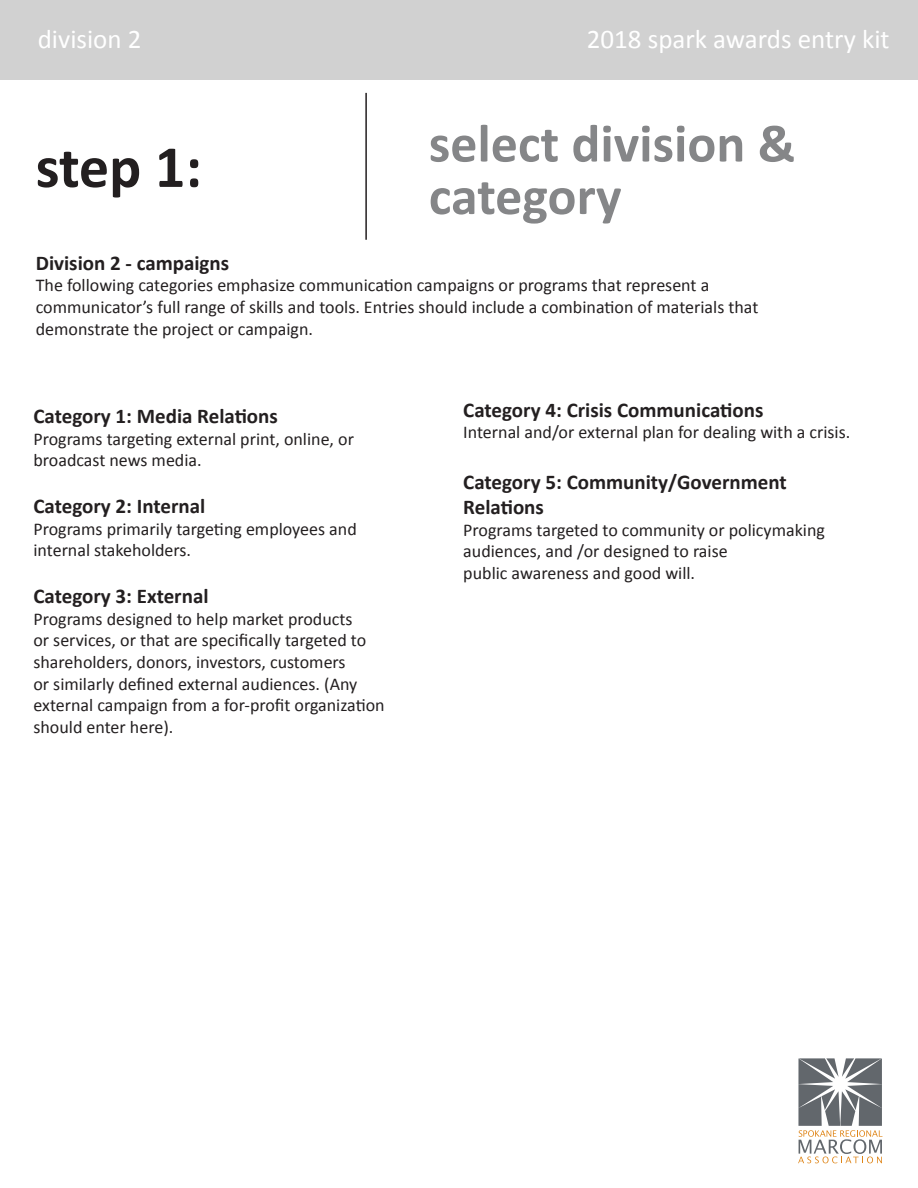
<style>
.page{position:relative;width:918px;height:1188px;background:#fff}
.page>*{position:absolute;margin:0;border:0;box-sizing:border-box;transform-origin:0 0}
.t1{font:700 60px "Calibri";color:#231f20}
.t2{font:700 54px/52.5px "Calibri";color:#858688}
.t3{font:27px "Calibri";color:#fff}
.t4{font:700 21px "Calibri";color:#231f20}
.t5{font:18px "Calibri";color:#231f20}
</style>
<div class="page">
<div style="left:0;top:0;width:918px;height:80px;background:#d1d1d1"></div>
<hr style="left:365px;top:93px;width:2px;height:147px;background:#231f20">
<svg style="left:798px;top:1058px;width:84px;height:105px"></svg>
<p class="t3" style="left:38px;top:22px;width:105px">division 2</p>
<p class="t3" style="left:587px;top:22px;width:304px">2018 spark awards entry kit</p>
<p class="t1" style="left:36px;top:129px;width:168px">step 1:</p>
<p class="t2" style="left:429px;top:117px;width:368px">select division &amp; category</p>
<p class="t4" style="left:36px;top:249px;width:195px">Division 2 - campaigns</p>
<p class="t5" style="left:36px;top:274px;width:675px">The following categories emphasize communication campaigns or programs that represent a</p>
<p class="t5" style="left:36px;top:296px;width:724px">communicator’s full range of skills and tools. Entries should include a combination of materials that</p>
<p class="t5" style="left:36px;top:317px;width:279px">demonstrate the project or campaign.</p>
<p class="t4" style="left:33px;top:403px;width:246px">Category 1: Media Relations</p>
<p class="t5" style="left:33px;top:427px;width:322px">Programs targeting external print, online, or</p>
<p class="t5" style="left:33px;top:449px;width:170px">broadcast news media.</p>
<p class="t4" style="left:33px;top:493px;width:173px">Category 2: Internal</p>
<p class="t5" style="left:33px;top:517px;width:325px">Programs primarily targeting employees and</p>
<p class="t5" style="left:33px;top:539px;width:159px">internal stakeholders.</p>
<p class="t4" style="left:33px;top:583px;width:177px">Category 3: External</p>
<p class="t5" style="left:33px;top:607px;width:321px">Programs designed to help market products</p>
<p class="t5" style="left:33px;top:629px;width:334px">or services, or that are specifically targeted to</p>
<p class="t5" style="left:33px;top:651px;width:314px">shareholders, donors, investors, customers</p>
<p class="t5" style="left:33px;top:672px;width:325px">or similarly defined external audiences. (Any</p>
<p class="t5" style="left:33px;top:694px;width:353px">external campaign from a for-profit organization</p>
<p class="t5" style="left:33px;top:715px;width:141px">should enter here).</p>
<p class="t4" style="left:463px;top:396px;width:302px">Category 4: Crisis Communications</p>
<p class="t5" style="left:463px;top:421px;width:388px">Internal and/or external plan for dealing with a crisis.</p>
<p class="t4" style="left:463px;top:468px;width:325px">Category 5: Community/Government</p>
<p class="t4" style="left:463px;top:494px;width:82px">Relations</p>
<p class="t5" style="left:463px;top:518px;width:363px">Programs targeted to community or policymaking</p>
<p class="t5" style="left:463px;top:540px;width:266px">audiences, and /or designed to raise</p>
<p class="t5" style="left:463px;top:561px;width:233px">public awareness and good will.</p>
</div>
